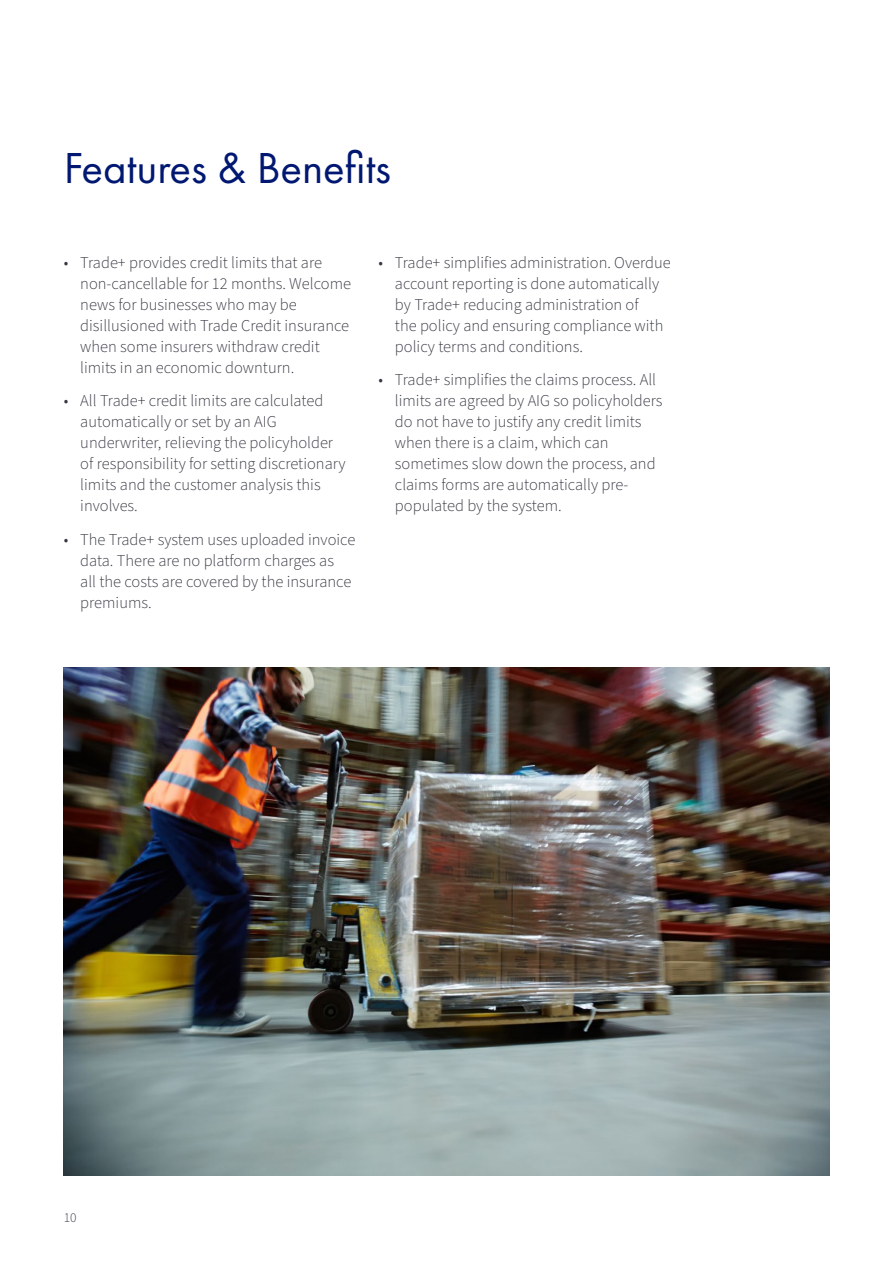
<style>
.page{position:relative;width:893px;height:1263px;background:#fff}
.page>*{position:absolute;margin:0;border:0;box-sizing:border-box;transform-origin:0 0}
.t1{font:45px "Futura PT";color:#001871}
.bullet_body{font:300 16.5px/21px "Source Sans Pro";color:#343741}
.t2{font:300 13.5px "Source Sans Pro";color:#343741}
</style>
<div class="page">
<img style="left:64px;top:668px;width:765px;height:507px">
<h1 class="t1" style="left:64px;top:141px;width:329px">Features &amp; Benefits</h1>
<p class="bullet_body" style="left:80px;top:252px;width:272px;text-indent:-16px">• Trade+ provides credit limits that are non-cancellable for 12 months. Welcome news for businesses who may be disillusioned with Trade Credit insurance when some insurers withdraw credit limits in an economic downturn.</p>
<p class="bullet_body" style="left:80px;top:391px;width:267px;text-indent:-16px">• All Trade+ credit limits are calculated automatically or set by an AIG underwriter, relieving the policyholder of responsibility for setting discretionary limits and the customer analysis this involves.</p>
<p class="bullet_body" style="left:80px;top:530px;width:277px;text-indent:-16px">• The Trade+ system uses uploaded invoice data. There are no platform charges as<br>all the costs are covered by the insurance premiums.</p>
<p class="bullet_body" style="left:395px;top:252px;width:277px;text-indent:-16px">• Trade+ simplifies administration. Overdue account reporting is done automatically by Trade+ reducing administration of<br>the policy and ensuring compliance with policy terms and conditions.</p>
<p class="bullet_body" style="left:395px;top:370px;width:269px;text-indent:-16px">• Trade+ simplifies the claims process. All limits are agreed by AIG so policyholders do not have to justify any credit limits when there is a claim, which can sometimes slow down the process, and claims forms are automatically pre&shy;populated by the system.</p>
<p class="t2" style="left:64px;top:1208px;width:14px">10</p>
</div>
